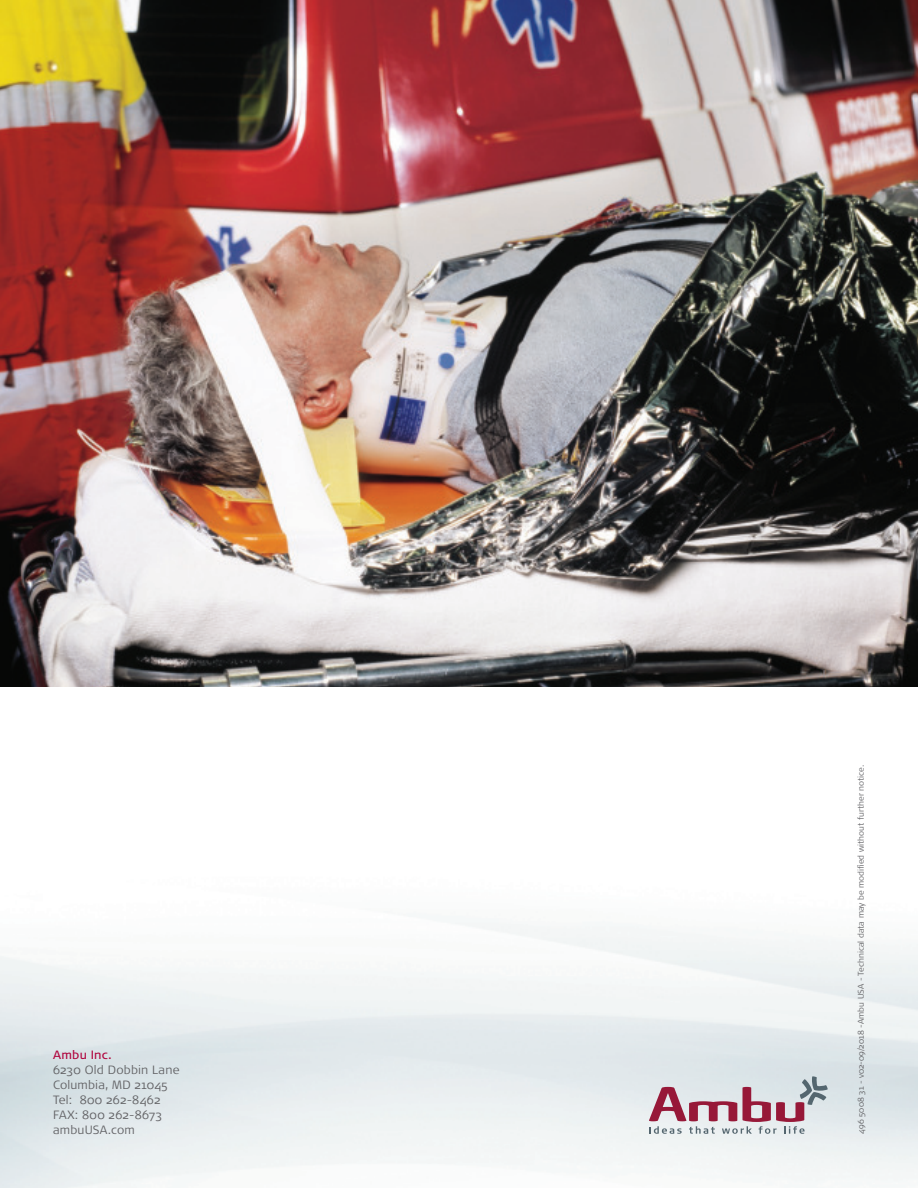
<style>
.page{position:relative;width:918px;height:1188px;background:#fff}
.page>*{position:absolute;margin:0;border:0;box-sizing:border-box;transform-origin:0 0}
.t1{font:300 12px/15px "Signa OT";letter-spacing:.015em;color:#636366}
.t2{font:12px "Signa OT";letter-spacing:.015em;color:#b0043d}
.t3{font:300 8.25px "Signa OT";color:#636366}
</style>
<div class="page">
<img style="left:0;top:0;width:918px;height:686px">
<svg style="left:649px;top:1076px;width:179px;height:58px;background:#cab6bf"></svg>
<h1 class="t2" style="left:53px;top:1049px;width:60px">Ambu Inc.</h1>
<h1 class="t1" style="left:53px;top:1062px;width:128px">6230 Old Dobbin Lane<br>Columbia, MD 21045<br>Tel: 800 262-8462<br>FAX: 800 262-8673 ambuUSA.com</h1>
<p class="t3" style="left:857px;top:1134px;width:371px;rotate:-90deg">496 5008 31 - v02-09/2018 -Ambu USA - Technical data may be modified without further notice.</p>
</div>
